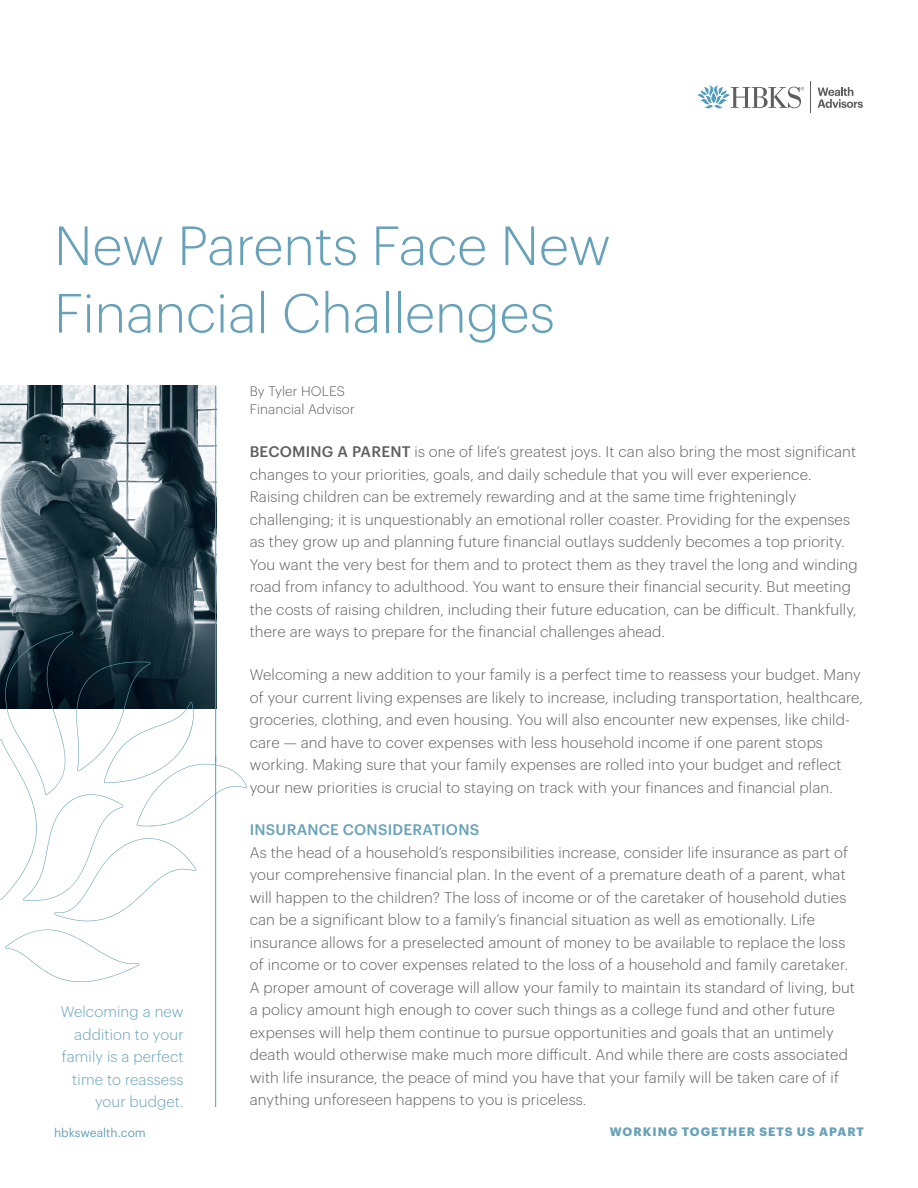
<style>
.page{position:relative;width:918px;height:1188px;background:#fff}
.page>*{position:absolute;margin:0;border:0;box-sizing:border-box;transform-origin:0 0}
.t1{font:300 54px/67.5px "Graphik";color:#68a2b8}
.t2{font:300 15px/22.5px "Graphik";letter-spacing:.01em;color:#5f5f62}
.t3{font:300 15px/22.5px "Graphik";letter-spacing:.01em;color:#68a2b8;text-align:right}
.t4{font:500 15px "Graphik";letter-spacing:.015em;color:#68a2b8}
.t5{font:300 13.5px "Graphik";letter-spacing:.01em;color:#5f5f62}
.t6{font:700 12px "Graphik";letter-spacing:.085em;color:#68a2b8}
.t7{font:12px "Graphik";color:#68a2b8}
.s1{font-weight:500}
</style>
<div class="page">
<img style="left:0;top:386px;width:215px;height:245px">
<hr style="left:215px;top:386px;width:1px;height:377px;background:#529cbe">
<hr style="left:215px;top:756px;width:1px;height:351px;background:#529cbe">
<svg style="left:697px;top:85px;width:107px;height:23px"></svg>
<hr style="left:810px;top:82px;width:1px;height:31px;background:#5f5f62">
<svg style="left:818px;top:87px;width:45px;height:21px"></svg>
<svg style="left:0;top:631px;width:247px;height:351px"></svg>
<p class="t1" style="left:54px;top:208px;width:558px">New Parents Face New<br>Financial Challenges</p>
<p class="t3" style="left:61px;top:999px;width:124px">Welcoming a new addition to your family is a perfect time to reassess your budget.</p>
<p class="t5" style="left:250px;top:382px;width:97px">By Tyler HOLES</p>
<p class="t5" style="left:250px;top:400px;width:107px">Financial Advisor</p>
<p class="t2" style="left:250px;top:439px;width:609px"><span class="s1">BECOMING A PARENT</span> is one of life’s greatest joys. It can also bring the most significant changes to your priorities, goals, and daily schedule that you will ever experience.<br>Raising children can be extremely rewarding and at the same time frighteningly challenging; it is unquestionably an emotional roller coaster. Providing for the expenses as they grow up and planning future financial outlays suddenly becomes a top priority.<br>You want the very best for them and to protect them as they travel the long and winding road from infancy to adulthood. You want to ensure their financial security. But meeting the costs of raising children, including their future education, can be difficult. Thankfully, there are ways to prepare for the financial challenges ahead.</p>
<p class="t2" style="left:250px;top:662px;width:615px">Welcoming a new addition to your family is a perfect time to reassess your budget. Many of your current living expenses are likely to increase, including transportation, healthcare, groceries, clothing, and even housing. You will also encounter new expenses, like child&shy;care — and have to cover expenses with less household income if one parent stops working. Making sure that your family expenses are rolled into your budget and reflect your new priorities is crucial to staying on track with your finances and financial plan.</p>
<p class="t4" style="left:250px;top:819px;width:231px">INSURANCE CONSIDERATIONS</p>
<p class="t2" style="left:250px;top:840px;width:607px">As the head of a household’s responsibilities increase, consider life insurance as part of your comprehensive financial plan. In the event of a premature death of a parent, what will happen to the children? The loss of income or of the caretaker of household duties can be a significant blow to a family’s financial situation as well as emotionally. Life insurance allows for a preselected amount of money to be available to replace the loss of income or to cover expenses related to the loss of a household and family caretaker.<br>A proper amount of coverage will allow your family to maintain its standard of living, but a policy amount high enough to cover such things as a college fund and other future expenses will help them continue to pursue opportunities and goals that an untimely death would otherwise make much more difficult. And while there are costs associated with life insurance, the peace of mind you have that your family will be taken care of if anything unforeseen happens to you is priceless.</p>
<p class="t7" style="left:54px;top:1124px;width:93px">hbkswealth.com</p>
<p class="t6" style="left:610px;top:1123px;width:256px">WORKING TOGETHER SETS US APART</p>
</div>
